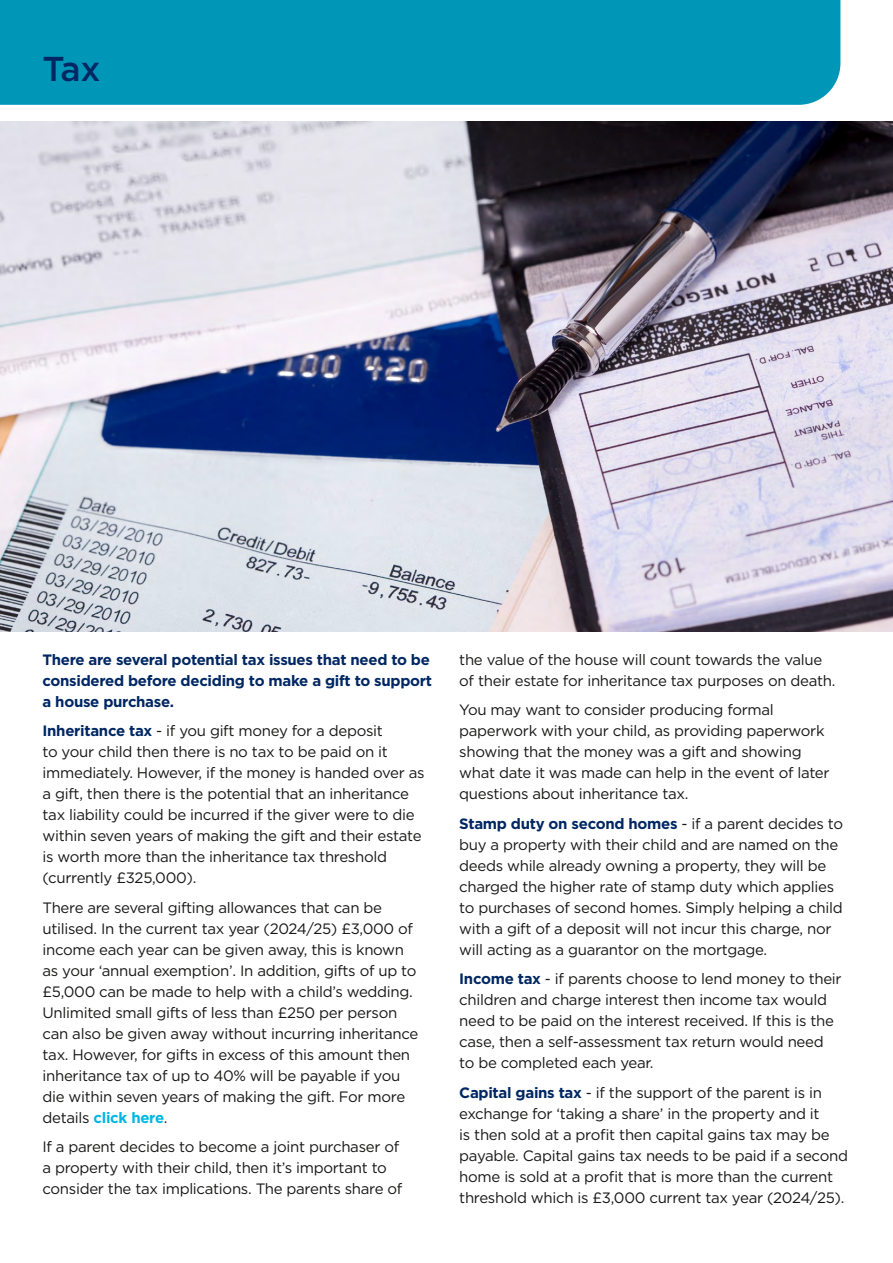
<style>
.page{position:relative;width:893px;height:1263px;background:#fff}
.page>*{position:absolute;margin:0;border:0;box-sizing:border-box;transform-origin:0 0}
.t1{font:500 34.5px "Gotham";color:#002763}
.Body_Copy{font:15px/21px "Gotham";letter-spacing:-.02em;color:#181716}
.Body_Copy-2{font:700 15px/21px "Gotham";letter-spacing:-.02em;color:#002763}
.s1{font-weight:700;color:#002763}
.s2{font-weight:700;color:#00b6e4}
</style>
<div class="page">
<img style="left:0;top:121px;width:893px;height:510px">
<div style="left:0;top:0;width:841px;height:105px;background:#0096b7"></div>
<p class="t1" style="left:43px;top:46px;width:59px">Tax</p>
<p class="Body_Copy-2" style="left:43px;top:649px;width:391px">There are several potential tax issues that need to be considered before deciding to make a gift to support a house purchase.</p>
<p class="Body_Copy" style="left:43px;top:720px;width:384px"><span class="s1">Inheritance tax</span> - if you gift money for a deposit<br>to your child then there is no tax to be paid on it immediately. However, if the money is handed over as a gift, then there is the potential that an inheritance tax liability could be incurred if the giver were to die within seven years of making the gift and their estate is worth more than the inheritance tax threshold (currently £325,000).</p>
<p class="Body_Copy" style="left:43px;top:897px;width:377px">There are several gifting allowances that can be utilised. In the current tax year (2024/25) £3,000 of income each year can be given away, this is known as your ‘annual exemption’. In addition, gifts of up to £5,000 can be made to help with a child’s wedding.<br>Unlimited small gifts of less than £250 per person can also be given away without incurring inheritance tax. However, for gifts in excess of this amount then inheritance tax of up to 40% will be payable if you die within seven years of making the gift. For more details <span class="s2">click here</span>.</p>
<p class="Body_Copy" style="left:43px;top:1136px;width:361px">If a parent decides to become a joint purchaser of a property with their child, then it’s important to consider the tax implications. The parents share of</p>
<p class="Body_Copy" style="left:459px;top:649px;width:378px">the value of the house will count towards the value of their estate for inheritance tax purposes on death.</p>
<p class="Body_Copy" style="left:459px;top:699px;width:372px">You may want to consider producing formal paperwork with your child, as providing paperwork showing that the money was a gift and showing what date it was made can help in the event of later questions about inheritance tax.</p>
<p class="Body_Copy" style="left:459px;top:813px;width:385px"><span class="s1">Stamp duty on second homes</span> - if a parent decides to buy a property with their child and are named on the deeds while already owning a property, they will be charged the higher rate of stamp duty which applies to purchases of second homes. Simply helping a child with a gift of a deposit will not incur this charge, nor will acting as a guarantor on the mortgage.</p>
<p class="Body_Copy" style="left:459px;top:968px;width:384px"><span class="s1">Income tax</span> - if parents choose to lend money to their children and charge interest then income tax would need to be paid on the interest received. If this is the case, then a self-assessment tax return would need to be completed each year.</p>
<p class="Body_Copy" style="left:459px;top:1082px;width:390px"><span class="s1">Capital gains tax</span> - if the support of the parent is in exchange for ‘taking a share’ in the property and it<br>is then sold at a profit then capital gains tax may be payable. Capital gains tax needs to be paid if a second home is sold at a profit that is more than the current threshold which is £3,000 current tax year (2024/25).</p>
</div>
